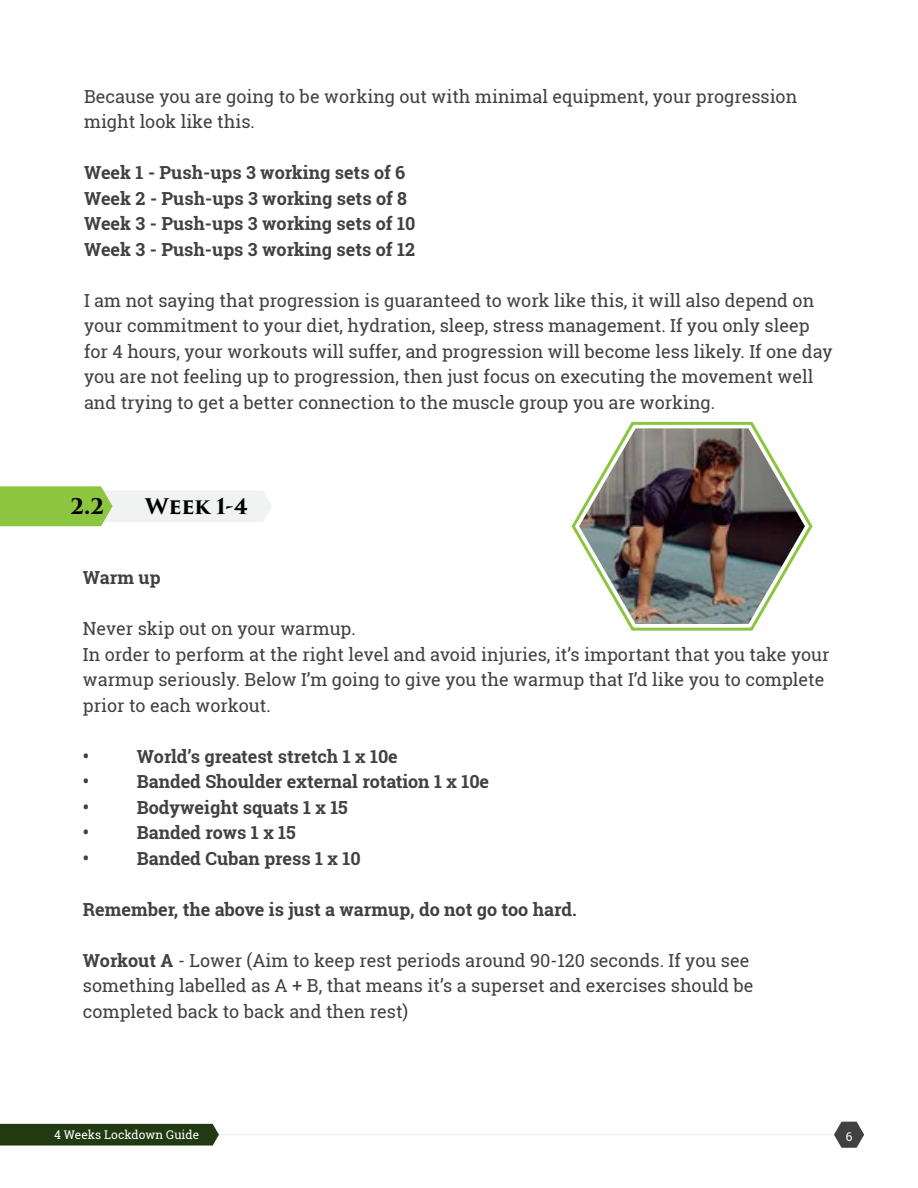
<style>
.page{position:relative;width:918px;height:1188px;background:#fff}
.page>*{position:absolute;margin:0;border:0;box-sizing:border-box;transform-origin:0 0}
.t1{font:700 21px "Trajan Pro 3";color:#000}
.t2{font:18px/25.5px "Roboto Slab";color:#414042}
.t3{font:700 18px/25.5px "Roboto Slab";color:#414042}
.t4{font:12px "Roboto Slab";color:#fff}
.s1{font-weight:700}
</style>
<div class="page">
<svg style="left:571px;top:421px;width:242px;height:210px"></svg>
<img style="left:579px;top:429px;width:226px;height:195px">
<svg style="left:0;top:486px;width:272px;height:40px"></svg>
<hr style="left:212px;top:1134px;width:630px;height:1px;background:#f1f2f2">
<svg style="left:833px;top:1121px;width:31px;height:27px"></svg>
<div style="left:0;top:1124px;width:219px;height:22px;background:#213a12"></div>
<p class="t2" style="left:84px;top:83px;width:715px">Because you are going to be working out with minimal equipment, your progression might look like this.</p>
<p class="t3" style="left:84px;top:160px;width:333px">Week 1 - Push-ups 3 working sets of 6<br>Week 2 - Push-ups 3 working sets of 8<br>Week 3 - Push-ups 3 working sets of 10<br>Week 3 - Push-ups 3 working sets of 12</p>
<p class="t2" style="left:84px;top:287px;width:750px">I am not saying that progression is guaranteed to work like this, it will also depend on your commitment to your diet, hydration, sleep, stress management. If you only sleep for 4 hours, your workouts will suffer, and progression will become less likely. If one day you are not feeling up to progression, then just focus on executing the movement well and trying to get a better connection to the muscle group you are working.</p>
<p class="t1" style="left:70px;top:491px;width:35px">2.2</p>
<p class="t1" style="left:145px;top:491px;width:104px">Week 1-4</p>
<p class="t3" style="left:83px;top:565px;width:79px">Warm up</p>
<p class="t2" style="left:83px;top:616px;width:748px">Never skip out on your warmup.<br>In order to perform at the right level and avoid injuries, it’s important that you take your warmup seriously. Below I’m going to give you the warmup that I’d like you to complete prior to each workout.</p>
<p class="t3" style="left:83px;top:743px;width:8px">•</p>
<p class="t3" style="left:137px;top:743px;width:262px">World’s greatest stretch 1 x 10e</p>
<p class="t3" style="left:83px;top:769px;width:8px">•</p>
<p class="t3" style="left:137px;top:769px;width:354px">Banded Shoulder external rotation 1 x 10e</p>
<p class="t3" style="left:83px;top:794px;width:8px">•</p>
<p class="t3" style="left:137px;top:794px;width:212px">Bodyweight squats 1 x 15</p>
<p class="t3" style="left:83px;top:820px;width:8px">•</p>
<p class="t3" style="left:137px;top:820px;width:160px">Banded rows 1 x 15</p>
<p class="t3" style="left:83px;top:845px;width:8px">•</p>
<p class="t3" style="left:137px;top:845px;width:225px">Banded Cuban press 1 x 10</p>
<p class="t3" style="left:83px;top:896px;width:495px">Remember, the above is just a warmup, do not go too hard.</p>
<p class="t2" style="left:83px;top:947px;width:672px"><span class="s1">Workout A</span> - Lower (Aim to keep rest periods around 90-120 seconds. If you see something labelled as A + B, that means it’s a superset and exercises should be completed back to back and then rest)</p>
<p class="t4" style="left:54px;top:1127px;width:147px">4 Weeks Lockdown Guide</p>
<p class="t4" style="left:846px;top:1128px;width:8px">6</p>
</div>
